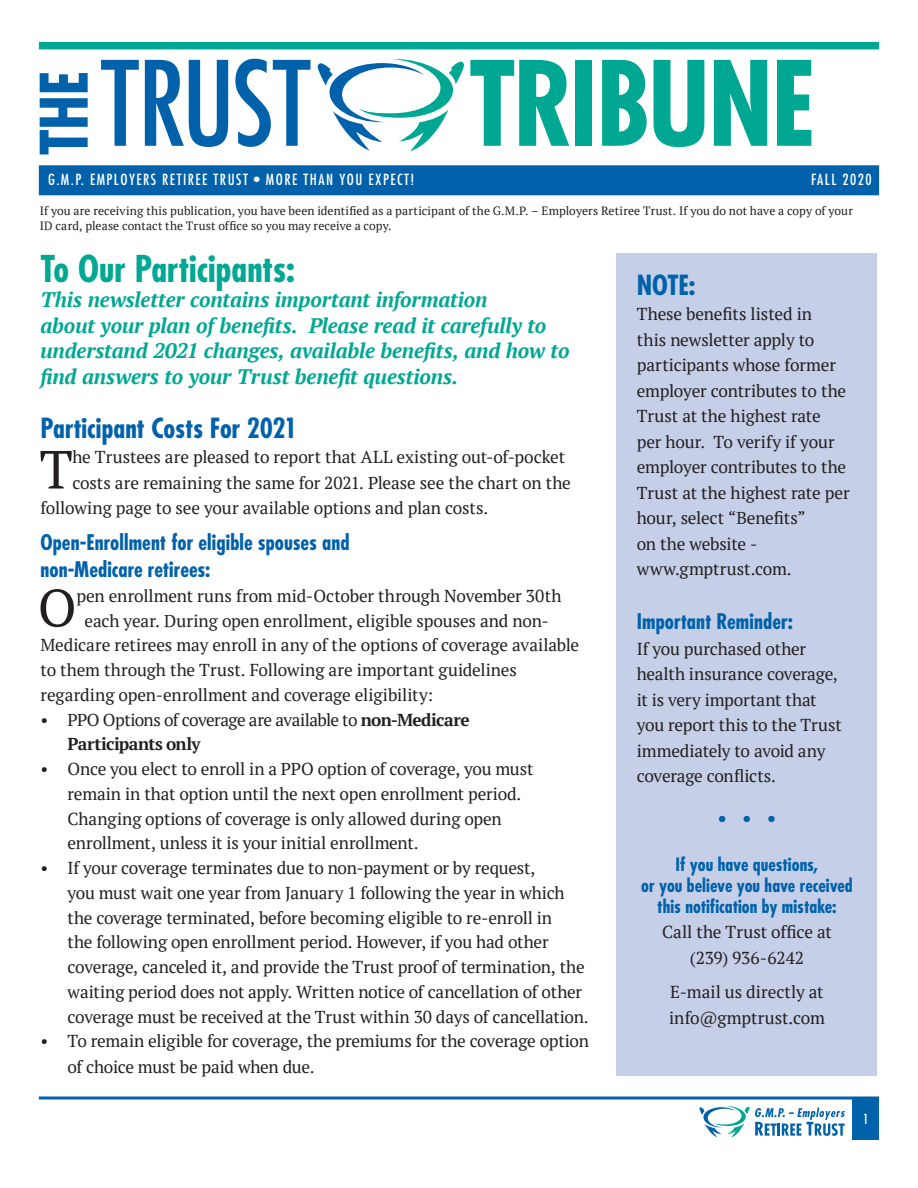
<style>
.page{position:relative;width:918px;height:1188px;background:#fff}
.page>*{position:absolute;margin:0;border:0;box-sizing:border-box;transform-origin:0 0}
.t1{font:700 condensed 114px "Futura";letter-spacing:-.025em;color:#00a894}
.t2{font:condensed 114px "Futura";letter-spacing:-.01em;color:#0161aa}
.t3{font:700 condensed 63.6px "Futura";color:#0161aa}
.First_Paragraph{font:53.7px "PT Serif";color:#231f20}
.First_Paragraph-2{font:52.65px "PT Serif";color:#231f20}
.t4{font:700 condensed 36px "Futura";color:#00a894}
._22Pt_Blue_Header{font:700 condensed 27px "Futura";letter-spacing:-.005em;color:#0161aa}
.t5{font:22.5px "PT Serif";color:#0161aa}
.Body_Copy{font:italic 700 21px/25.5px "PT Serif";letter-spacing:-.005em;color:#00a894}
.Sub_Header{font:700 condensed 21px/27px "Futura";letter-spacing:.005em;color:#0161aa}
.Sub_Header-2{font:700 condensed 18px/21px "Futura";color:#0161aa;text-align:center}
.Body_Copy-2{font:17.25px/25.5px "PT Serif";letter-spacing:-.015em;color:#231f20}
.First_Paragraph-3{font:17.25px "PT Serif";letter-spacing:-.005em;color:#231f20}
.Body_Copy-3{font:17.25px/24.8px "PT Serif";letter-spacing:-.035em;color:#231f20}
.t6{font:condensed 15px "Futura";letter-spacing:.1em;color:#fff}
.t7{font:condensed 13.5px "Futura";color:#fff}
.Body_Copy-4{font:12px/15px "PT Serif";letter-spacing:.005em;color:#231f20}
.s1{font-weight:700}
</style>
<div class="page">
<svg style="left:39px;top:1096px;width:840px;height:4px;background:#3f87be"></svg>
<svg style="left:699px;top:1106px;width:146px;height:31px"></svg>
<div style="left:853px;top:1098px;width:26px;height:42px;background:#0161aa"></div>
<div style="left:39px;top:42px;width:840px;height:7px;background:#00a894"></div>
<div style="left:39px;top:165px;width:840px;height:30px;background:#0161aa"></div>
<div style="left:616px;top:253px;width:262px;height:823px;background:#c5d0e8"></div>
<svg style="left:317px;top:59px;width:147px;height:92px"></svg>
<p class="t2" style="left:102px;top:32px;width:210px">TRUST</p>
<p class="t1" style="left:469px;top:30px;width:348px">TRIBUNE</p>
<p class="t6" style="left:48px;top:170px;width:368px">G.M.P. EMPLOYERS RETIREE TRUST • MORE THAN YOU EXPECT!</p>
<p class="t6" style="left:811px;top:170px;width:62px">FALL 2020</p>
<p class="t3" style="left:23px;top:155px;width:86px;rotate:-90deg">THE</p>
<p class="Body_Copy-4" style="left:40px;top:203px;width:815px">If you are receiving this publication, you have been identified as a participant of the G.M.P. – Employers Retiree Trust. If you do not have a copy of your<br>ID card, please contact the Trust office so you may receive a copy.</p>
<p class="t4" style="left:40px;top:245px;width:256px">To Our Participants:</p>
<p class="Body_Copy" style="left:40px;top:287px;width:531px">This newsletter contains important information<br>about your plan of benefits. Please read it carefully to understand 2021 changes, available benefits, and how to find answers to your Trust benefit questions.</p>
<p class="_22Pt_Blue_Header" style="left:40px;top:410px;width:258px">Participant Costs For 2021</p>
<p class="First_Paragraph" style="left:39px;top:435px;width:35px">T</p>
<p class="First_Paragraph-3" style="left:72px;top:446px;width:494px">he Trustees are pleased to report that ALL existing out-of-pocket</p>
<p class="First_Paragraph-3" style="left:72px;top:471px;width:500px">costs are remaining the same for 2021. Please see the chart on the</p>
<p class="First_Paragraph-3" style="left:40px;top:497px;width:449px">following page to see your available options and plan costs.</p>
<p class="Sub_Header" style="left:40px;top:529px;width:311px">Open-Enrollment for eligible spouses and non-Medicare retirees:</p>
<p class="First_Paragraph-2" style="left:38px;top:574px;width:40px">O</p>
<p class="First_Paragraph-3" style="left:76px;top:584px;width:487px">pen enrollment runs from mid-October through November 30th</p>
<p class="First_Paragraph-3" style="left:85px;top:609px;width:466px">each year. During open enrollment, eligible spouses and non-</p>
<p class="First_Paragraph-3" style="left:40px;top:634px;width:540px">Medicare retirees may enroll in any of the options of coverage available</p>
<p class="First_Paragraph-3" style="left:40px;top:659px;width:478px">to them through the Trust. Following are important guidelines</p>
<p class="First_Paragraph-3" style="left:40px;top:683px;width:394px">regarding open-enrollment and coverage eligibility:</p>
<p class="Body_Copy-3" style="left:68px;top:707px;width:404px;text-indent:-27px">• PPO Options of coverage are available to <span class="s1">non-Medicare<br>Participants only</span></p>
<p class="Body_Copy-2" style="left:68px;top:756px;width:468px;line-height:24.8px;text-indent:-27px">• Once you elect to enroll in a PPO option of coverage, you must remain in that option until the next open enrollment period.<br>Changing options of coverage is only allowed during open enrollment, unless it is your initial enrollment.</p>
<p class="Body_Copy-2" style="left:68px;top:855px;width:523px;line-height:24.8px;text-indent:-27px">• If your coverage terminates due to non-payment or by request,<br>you must wait one year from January 1 following the year in which the coverage terminated, before becoming eligible to re-enroll in<br>the following open enrollment period. However, if you had other coverage, canceled it, and provide the Trust proof of termination, the waiting period does not apply. Written notice of cancellation of other coverage must be received at the Trust within 30 days of cancellation.</p>
<p class="Body_Copy-2" style="left:68px;top:1028px;width:523px;text-indent:-27px">• To remain eligible for coverage, the premiums for the coverage option of choice must be paid when due.</p>
<p class="_22Pt_Blue_Header" style="left:637px;top:267px;width:60px">NOTE:</p>
<p class="Body_Copy-2" style="left:637px;top:301px;width:214px">These benefits listed in<br>this newsletter apply to participants whose former employer contributes to the<br>Trust at the highest rate per hour. To verify if your employer contributes to the<br>Trust at the highest rate per hour, select “Benefits”<br>on the website - www.gmptrust.com.</p>
<p class="Sub_Header" style="left:637px;top:608px;width:158px">Important Reminder:</p>
<p class="Body_Copy-2" style="left:637px;top:636px;width:207px">If you purchased other health insurance coverage, it is very important that you report this to the Trust immediately to avoid any coverage conflicts.</p>
<p class="t5" style="left:717px;top:804px;width:61px">• • •</p>
<p class="Sub_Header-2" style="left:641px;top:853px;width:213px">If you have questions,<br>or you believe you have received this notification by mistake:</p>
<p class="Body_Copy-2" style="left:662px;top:919px;width:171px">Call the Trust office at</p>
<p class="Body_Copy-2" style="left:690px;top:945px;width:116px">(239) 936-6242</p>
<p class="Body_Copy-2" style="left:670px;top:979px;width:155px">E-mail us directly at</p>
<p class="Body_Copy-2" style="left:669px;top:1005px;width:157px">info@gmptrust.com</p>
<p class="t7" style="left:863px;top:1111px;width:7px">1</p>
</div>
